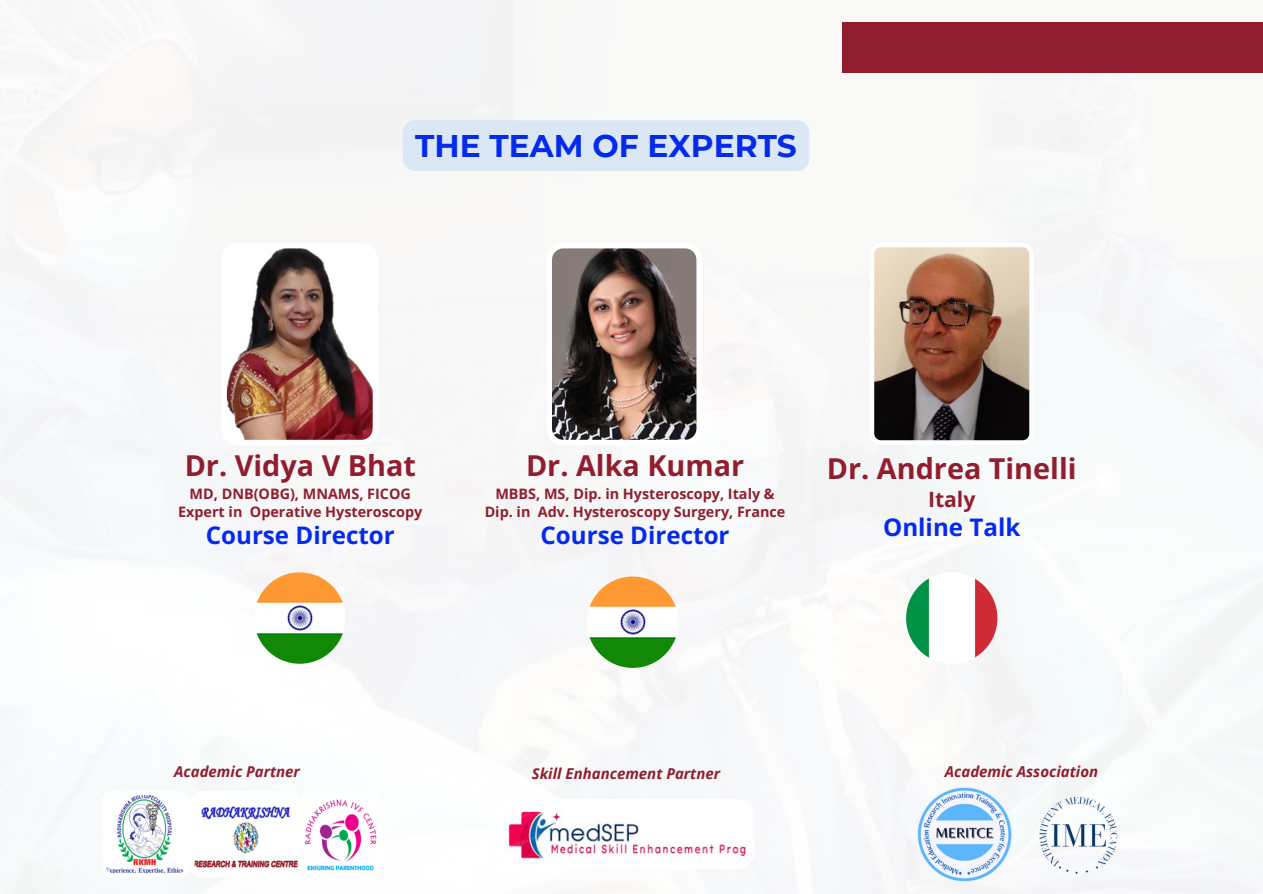
<style>
.page{position:relative;width:1263px;height:894px;background:#fff}
.page>*{position:absolute;margin:0;border:0;box-sizing:border-box;transform-origin:0 0}
.t1{font:700 31.2px "Montserrat";color:#042aee}
.t2{font:700 28.8px "Open Sans";color:#901e2e}
.t3{font:700 24.15px "Open Sans";color:#042aee}
.t4{font:700 21.15px "Open Sans";color:#901e2e}
.t5{font:italic 700 15px "Open Sans";color:#901e2e}
.t6{font:700 14.4px "Open Sans";color:#901e2e}
</style>
<div class="page">
<img style="left:0;top:0;width:1263px;height:893px">
<div style="left:842px;top:22px;width:421px;height:51px;background:#901e2e"></div>
<img style="left:221px;top:243px;width:157px;height:202px">
<img style="left:546px;top:243px;width:156px;height:202px">
<svg style="left:870px;top:243px;width:164px;height:201px;background:#947a6b"></svg>
<svg style="left:498px;top:798px;width:256px;height:71px"></svg>
<img style="left:102px;top:790px;width:280px;height:87px">
<img style="left:916px;top:786px;width:96px;height:95px">
<img style="left:1031px;top:786px;width:95px;height:95px">
<img style="left:254px;top:572px;width:91px;height:91px;border-radius:50%">
<img style="left:587px;top:576px;width:91px;height:91px;border-radius:50%">
<img style="left:906px;top:572px;width:91px;height:91px;border-radius:50%">
<div style="left:403px;top:120px;width:406px;height:51px;background:#dce7f5;border-radius:13px"></div>
<p class="t1" style="left:415px;top:127px;width:383px">THE TEAM OF EXPERTS</p>
<h2 class="t2" style="left:185px;top:445px;width:233px">Dr. Vidya V Bhat</h2>
<p class="t6" style="left:190px;top:483px;width:223px">MD, DNB(OBG), MNAMS, FICOG</p>
<p class="t6" style="left:178px;top:501px;width:246px">Expert in Operative Hysteroscopy</p>
<p class="t3" style="left:206px;top:518px;width:191px">Course Director</p>
<p class="t2" style="left:526px;top:445px;width:220px">Dr. Alka Kumar</p>
<p class="t6" style="left:495px;top:483px;width:281px">MBBS, MS, Dip. in Hysteroscopy, Italy &amp;</p>
<p class="t6" style="left:485px;top:501px;width:302px">Dip. in Adv. Hysteroscopy Surgery, France</p>
<p class="t3" style="left:540px;top:518px;width:191px">Course Director</p>
<p class="t2" style="left:827px;top:447px;width:251px">Dr. Andrea Tinelli</p>
<p class="t4" style="left:928px;top:484px;width:49px">Italy</p>
<p class="t3" style="left:883px;top:510px;width:139px">Online Talk</p>
<p class="t5" style="left:174px;top:760px;width:127px">Academic Partner</p>
<p class="t5" style="left:532px;top:762px;width:190px">Skill Enhancement Partner</p>
<p class="t5" style="left:945px;top:760px;width:155px">Academic Association</p>
</div>
